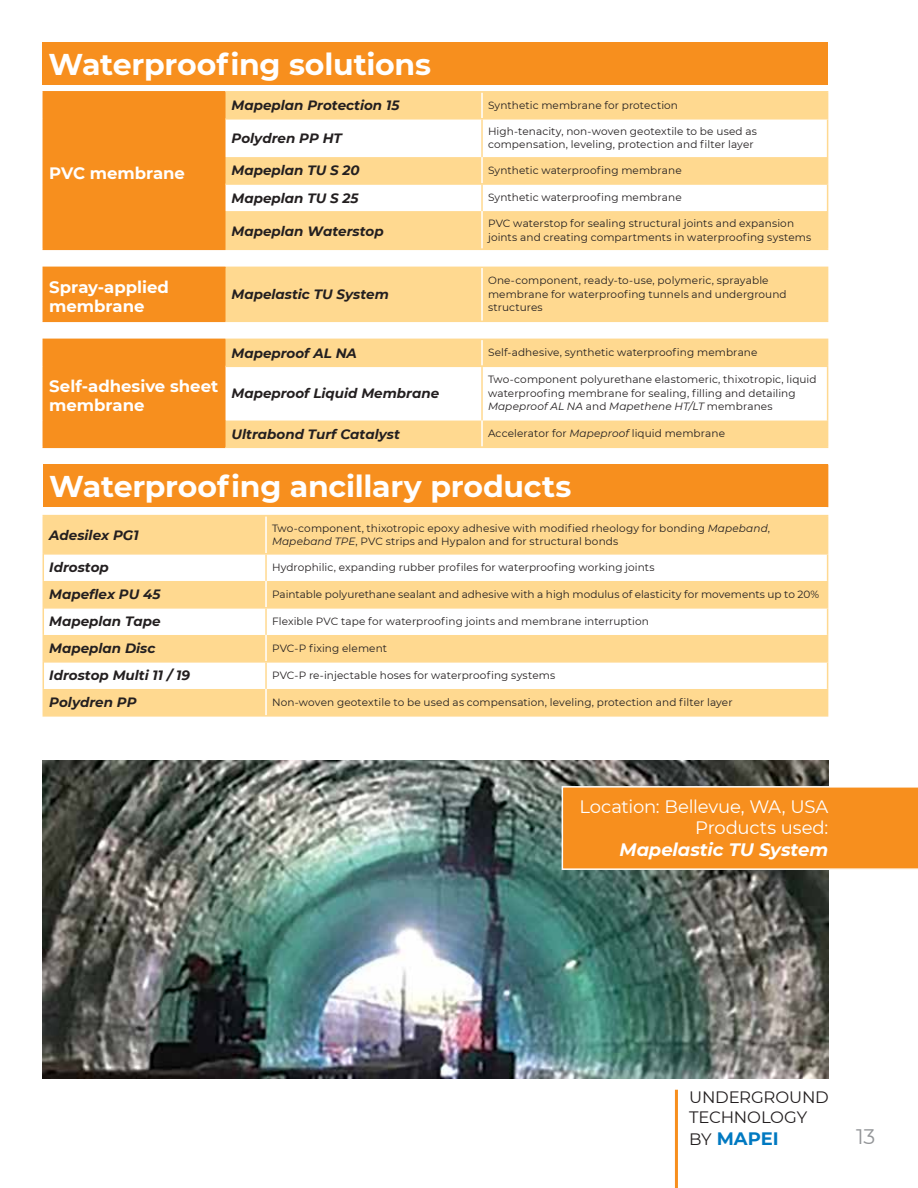
<style>
.page{position:relative;width:918px;height:1188px;background:#fff}
.page>*{position:absolute;margin:0;border:0;box-sizing:border-box;transform-origin:0 0}
.t1{font:700 30px "Montserrat";letter-spacing:-.01em;color:#fff}
.t2{font:21px "Montserrat";color:#939598}
.t3{font:18px/21.6px "Montserrat";letter-spacing:-.01em;color:#fff;text-align:right}
.t4{font:italic 700 18px "Montserrat";letter-spacing:-.005em;color:#fff}
.t5{font:700 18px "Montserrat";color:#0079c1}
.t6{font:700 16.5px/19.5px "Montserrat";color:#fff}
.t7{font:16.5px/19.8px "Montserrat";letter-spacing:-.015em;color:#231f20}
.t8{font:italic 700 13.5px "Montserrat";color:#231f20}
.t9{font:10.5px/13.5px "Montserrat";letter-spacing:.01em;color:#231f20}
.s1{font-style:italic}
.s2{font-weight:400;font-size:16.5px;color:#231f20}
</style>
<div class="page">
<hr style="left:675px;top:1090px;width:3px;height:98px;background:#f78f1e">
<div style="left:43px;top:43px;width:785px;height:42px;background:#f78f1e"></div>
<div style="left:43px;top:92px;width:183px;height:157px;background:#f78f1e"></div>
<div style="left:226px;top:93px;width:601px;height:156px;background:#ffd990"></div>
<svg style="left:226px;top:120px;width:601px;height:91px"></svg>
<hr style="left:43px;top:249px;width:183px;height:1px;background:#f78f1e">
<svg style="left:827px;top:93px;width:1px;height:25px"></svg>
<hr style="left:827px;top:120px;width:1px;height:37px;background:#ffd990">
<svg style="left:827px;top:157px;width:1px;height:54px"></svg>
<hr style="left:827px;top:211px;width:1px;height:38px;background:#ffd990">
<hr style="left:481px;top:93px;width:2px;height:25px;background:#fff">
<hr style="left:481px;top:157px;width:2px;height:26px;background:#fff">
<hr style="left:481px;top:211px;width:2px;height:38px;background:#fff">
<hr style="left:226px;top:118px;width:256px;height:2px;background:#ffd990">
<hr style="left:482px;top:118px;width:346px;height:2px;background:#ffd990">
<hr style="left:226px;top:183px;width:256px;height:2px;background:#ffd990">
<hr style="left:482px;top:183px;width:346px;height:2px;background:#ffd990">
<hr style="left:226px;top:249px;width:256px;height:1px;background:#ffd990">
<hr style="left:482px;top:249px;width:346px;height:1px;background:#ffd990">
<hr style="left:481px;top:120px;width:2px;height:37px;background:#ffd990">
<hr style="left:481px;top:185px;width:2px;height:26px;background:#ffd990">
<hr style="left:43px;top:91px;width:183px;height:2px;background:#f78f1e">
<hr style="left:226px;top:91px;width:256px;height:2px;background:#ffd990">
<hr style="left:482px;top:91px;width:346px;height:2px;background:#ffd990">
<div style="left:43px;top:267px;width:183px;height:54px;background:#f78f1e"></div>
<div style="left:226px;top:268px;width:601px;height:53px;background:#ffd990"></div>
<hr style="left:226px;top:267px;width:256px;height:1px;background:#ffd990">
<hr style="left:482px;top:267px;width:346px;height:1px;background:#ffd990">
<hr style="left:827px;top:268px;width:1px;height:53px;background:#ffd990">
<hr style="left:226px;top:321px;width:256px;height:1px;background:#ffd990">
<hr style="left:482px;top:321px;width:346px;height:1px;background:#ffd990">
<hr style="left:43px;top:321px;width:183px;height:1px;background:#f78f1e">
<hr style="left:481px;top:268px;width:2px;height:53px;background:#fff">
<div style="left:43px;top:339px;width:183px;height:108px;background:#f78f1e"></div>
<hr style="left:43px;top:447px;width:183px;height:1px;background:#f78f1e">
<svg style="left:226px;top:340px;width:602px;height:107px"></svg>
<hr style="left:481px;top:340px;width:2px;height:26px;background:#fff">
<hr style="left:481px;top:420px;width:2px;height:27px;background:#fff">
<hr style="left:226px;top:366px;width:256px;height:1px;background:#ffd990">
<hr style="left:482px;top:366px;width:346px;height:1px;background:#ffd990">
<hr style="left:226px;top:447px;width:256px;height:1px;background:#ffd990">
<hr style="left:482px;top:447px;width:346px;height:1px;background:#ffd990">
<hr style="left:481px;top:367px;width:2px;height:53px;background:#ffd990">
<hr style="left:226px;top:339px;width:256px;height:1px;background:#ffd990">
<hr style="left:482px;top:339px;width:346px;height:1px;background:#ffd990">
<div style="left:43px;top:465px;width:785px;height:42px;background:#f78f1e"></div>
<div style="left:44px;top:516px;width:783px;height:199px;background:#ffd990"></div>
<svg style="left:44px;top:555px;width:783px;height:134px"></svg>
<hr style="left:43px;top:516px;width:1px;height:38px;background:#ffd990">
<svg style="left:43px;top:554px;width:1px;height:161px"></svg>
<hr style="left:827px;top:516px;width:1px;height:37px;background:#ffd990">
<svg style="left:827px;top:555px;width:1px;height:160px"></svg>
<hr style="left:43px;top:715px;width:223px;height:2px;background:#ffd990">
<hr style="left:266px;top:715px;width:562px;height:2px;background:#ffd990">
<hr style="left:265px;top:516px;width:2px;height:37px;background:#fff">
<hr style="left:265px;top:581px;width:2px;height:26px;background:#fff">
<hr style="left:265px;top:635px;width:2px;height:26px;background:#fff">
<hr style="left:265px;top:689px;width:2px;height:26px;background:#fff">
<hr style="left:44px;top:553px;width:222px;height:2px;background:#ffd990">
<hr style="left:266px;top:553px;width:562px;height:2px;background:#ffd990">
<hr style="left:44px;top:607px;width:222px;height:2px;background:#ffd990">
<hr style="left:266px;top:607px;width:562px;height:2px;background:#ffd990">
<hr style="left:44px;top:661px;width:222px;height:2px;background:#ffd990">
<hr style="left:266px;top:661px;width:562px;height:2px;background:#ffd990">
<hr style="left:265px;top:555px;width:2px;height:26px;background:#ffd990">
<hr style="left:265px;top:609px;width:2px;height:26px;background:#ffd990">
<hr style="left:265px;top:663px;width:2px;height:26px;background:#ffd990">
<hr style="left:43px;top:515px;width:223px;height:1px;background:#ffd990">
<hr style="left:266px;top:515px;width:562px;height:1px;background:#ffd990">
<img style="left:43px;top:761px;width:785px;height:318px">
<div style="left:562px;top:786px;width:356px;height:84px;background:#f78f1e"></div>
<h1 class="t1" style="left:49px;top:43px;width:384px">Waterproofing solutions</h1>
<h3 class="t6" style="left:49px;top:162px;width:137px">PVC membrane</h3>
<p class="t8" style="left:232px;top:96px;width:169px">Mapeplan Protection 15</p>
<p class="t9" style="left:488px;top:98px;width:192px">Synthetic membrane for protection</p>
<p class="t8" style="left:232px;top:129px;width:112px">Polydren PP HT</p>
<p class="t9" style="left:488px;top:124px;width:271px">High-tenacity, non-woven geotextile to be used as compensation, leveling, protection and filter layer</p>
<p class="t8" style="left:232px;top:161px;width:130px">Mapeplan TU S 20</p>
<p class="t9" style="left:488px;top:163px;width:195px">Synthetic waterproofing membrane</p>
<p class="t8" style="left:232px;top:188px;width:129px">Mapeplan TU S 25</p>
<p class="t9" style="left:488px;top:190px;width:195px">Synthetic waterproofing membrane</p>
<p class="t8" style="left:232px;top:222px;width:154px">Mapeplan Waterstop</p>
<p class="t9" style="left:488px;top:216px;width:325px">PVC waterstop for sealing structural joints and expansion joints and creating compartments in waterproofing systems</p>
<h3 class="t6" style="left:49px;top:276px;width:121px">Spray-applied membrane</h3>
<p class="t8" style="left:232px;top:285px;width:159px">Mapelastic TU System</p>
<p class="t9" style="left:488px;top:274px;width:300px">One-component, ready-to-use, polymeric, sprayable membrane for waterproofing tunnels and underground structures</p>
<p class="t8" style="left:232px;top:343px;width:127px">Mapeproof AL NA</p>
<p class="t9" style="left:488px;top:346px;width:271px">Self-adhesive, synthetic waterproofing membrane</p>
<p class="t8" style="left:232px;top:384px;width:209px">Mapeproof Liquid Membrane</p>
<p class="t9" style="left:488px;top:373px;width:330px">Two-component polyurethane elastomeric, thixotropic, liquid waterproofing membrane for sealing, filling and detailing<br><span class="s1">Mapeproof AL NA</span> and <span class="s1">Mapethene HT/LT</span> membranes</p>
<p class="t8" style="left:232px;top:424px;width:170px">Ultrabond Turf Catalyst</p>
<p class="t9" style="left:488px;top:427px;width:239px">Accelerator for <span class="s1">Mapeproof</span> liquid membrane</p>
<h1 class="t1" style="left:49px;top:465px;width:524px">Waterproofing ancillary products</h1>
<p class="t8" style="left:49px;top:525px;width:91px">Adesilex PG1</p>
<p class="t9" style="left:272px;top:521px;width:499px">Two-component, thixotropic epoxy adhesive with modified rheology for bonding <span class="s1">Mapeband</span>,<br><span class="s1">Mapeband TPE</span>, PVC strips and Hypalon and for structural bonds</p>
<p class="t8" style="left:49px;top:558px;width:61px">Idrostop</p>
<p class="t9" style="left:272px;top:560px;width:384px">Hydrophilic, expanding rubber profiles for waterproofing working joints</p>
<p class="t8" style="left:49px;top:585px;width:113px">Mapeflex PU 45</p>
<p class="t9" style="left:272px;top:587px;width:549px">Paintable polyurethane sealant and adhesive with a high modulus of elasticity for movements up to 20%</p>
<p class="t8" style="left:49px;top:612px;width:113px">Mapeplan Tape</p>
<p class="t9" style="left:272px;top:614px;width:378px">Flexible PVC tape for waterproofing joints and membrane interruption</p>
<p class="t8" style="left:49px;top:639px;width:108px">Mapeplan Disc</p>
<p class="t9" style="left:272px;top:641px;width:117px">PVC-P fixing element</p>
<p class="t8" style="left:49px;top:666px;width:142px">Idrostop Multi 11 / 19</p>
<p class="t9" style="left:272px;top:668px;width:285px">PVC-P re-injectable hoses for waterproofing systems</p>
<p class="t8" style="left:49px;top:693px;width:89px">Polydren PP</p>
<p class="t9" style="left:272px;top:695px;width:462px">Non-woven geotextile to be used as compensation, leveling, protection and filter layer</p>
<h3 class="t6" style="left:49px;top:375px;width:171px">Self-adhesive sheet membrane</h3>
<h3 class="t3" style="left:580px;top:795px;width:250px">Location: Bellevue, WA, USA<br>Products used:</h3>
<h3 class="t4" style="left:620px;top:837px;width:210px">Mapelastic TU System</h3>
<h3 class="t7" style="left:689px;top:1087px;width:141px">UNDERGROUND<br>TECHNOLOGY</h3>
<h3 class="t5" style="left:689px;top:1126px;width:91px"><span class="s2">BY</span> MAPEI</h3>
<h2 class="t2" style="left:856px;top:1123px;width:21px">13</h2>
</div>
